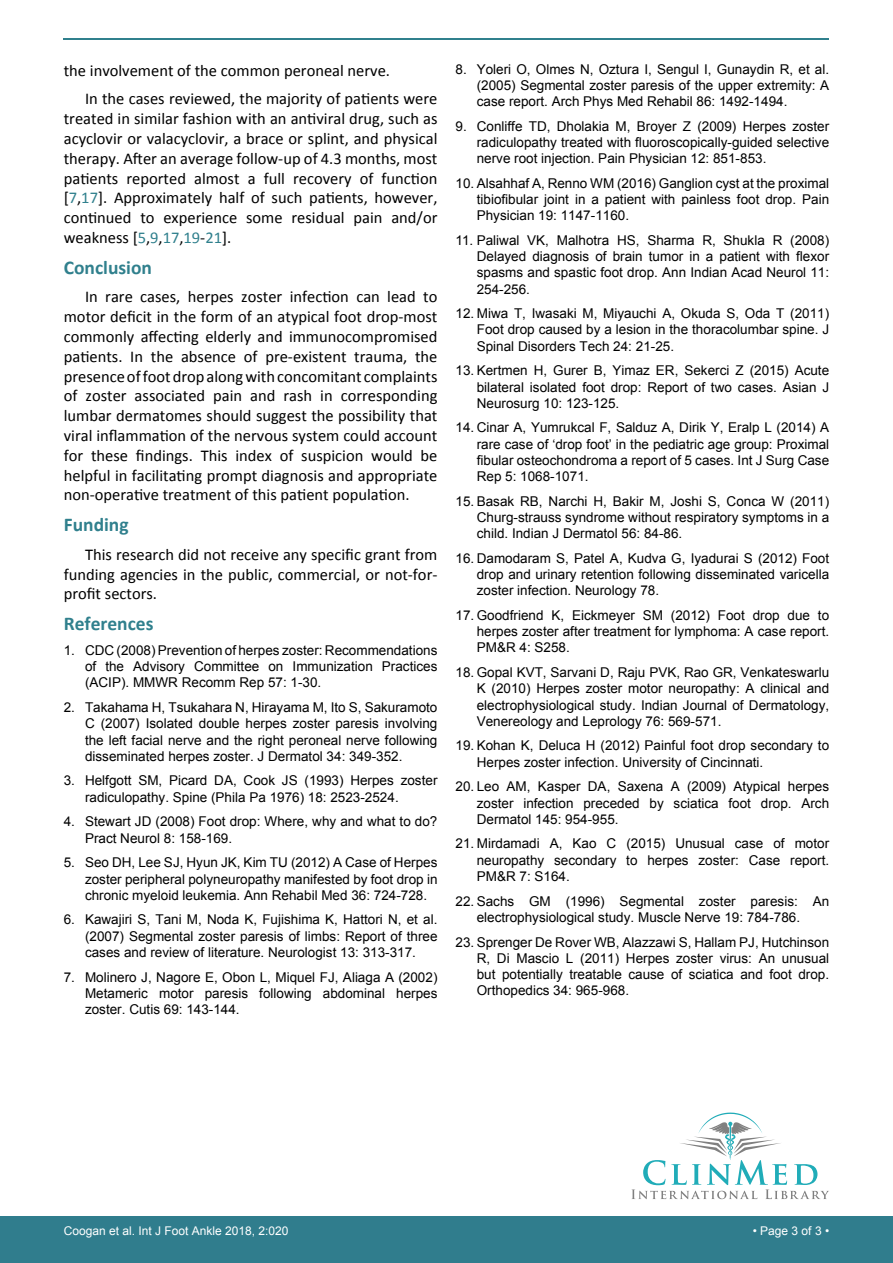
<style>
.page{position:relative;width:893px;height:1263px;background:#fff}
.page>*{position:absolute;margin:0;border:0;box-sizing:border-box;transform-origin:0 0}
.t1{font:700 19.5px "Calibri";color:#30808d}
.t2{font:16.5px/19.8px "Calibri";color:#000;text-align:justify}
.t3{font:13.5px/16.2px "Arial";color:#000;text-align:justify}
.t4{font:12px "Arial";color:#fff}
.s1{color:#30808d}
</style>
<div class="page">
<hr style="left:64px;top:38px;width:765px;height:2px;background:#30808d">
<div style="left:0;top:1217px;width:893px;height:46px;background:#307d8d"></div>
<svg style="left:631px;top:1112px;width:198px;height:87px"></svg>
<p class="t2" style="left:85px;top:57px;width:354px;line-height:28.3px;text-indent:-21px">the involvement of the common peroneal nerve.<br>In the cases reviewed, the majority of patients were</p>
<p class="t2" style="left:64px;top:109px;width:375px">treated in similar fashion with an antiviral drug, such as acyclovir or valacyclovir, a brace or splint, and physical therapy. After an average follow-up of 4.3 months, most patients reported almost a full recovery of function [<span class="s1">7</span>,<span class="s1">17</span>]. Approximately half of such patients, however, continued to experience some residual pain and/or weakness [<span class="s1">5</span>,<span class="s1">9</span>,<span class="s1">17</span>,<span class="s1">19</span>-<span class="s1">21</span>].</p>
<h1 class="t1" style="left:64px;top:255px;width:90px">Conclusion</h1>
<p class="t2" style="left:64px;top:287px;width:375px;text-indent:21px">In rare cases, herpes zoster infection can lead to motor deficit in the form of an atypical foot drop-most commonly affecting elderly and immunocompromised patients. In the absence of pre-existent trauma, the presence of foot drop along with concomitant complaints of zoster associated pain and rash in corresponding lumbar dermatomes should suggest the possibility that viral inflammation of the nervous system could account for these findings. This index of suspicion would be helpful in facilitating prompt diagnosis and appropriate non-operative treatment of this patient population.</p>
<h1 class="t1" style="left:64px;top:512px;width:66px">Funding</h1>
<p class="t2" style="left:64px;top:544px;width:375px;text-indent:21px">This research did not receive any specific grant from funding agencies in the public, commercial, or not-for&shy;profit sectors.</p>
<h1 class="t1" style="left:64px;top:611px;width:91px">References</h1>
<p class="t3" style="left:85px;top:642px;width:354px;text-indent:-21px">1. CDC (2008) Prevention of herpes zoster: Recommendations of the Advisory Committee on Immunization Practices (ACIP). MMWR Recomm Rep 57: 1-30.</p>
<p class="t3" style="left:85px;top:699px;width:354px;text-indent:-21px">2. Takahama H, Tsukahara N, Hirayama M, Ito S, Sakuramoto C (2007) Isolated double herpes zoster paresis involving the left facial nerve and the right peroneal nerve following disseminated herpes zoster. J Dermatol 34: 349-352.</p>
<p class="t3" style="left:85px;top:773px;width:354px;text-indent:-21px">3. Helfgott SM, Picard DA, Cook JS (1993) Herpes zoster radiculopathy. Spine (Phila Pa 1976) 18: 2523-2524.</p>
<p class="t3" style="left:85px;top:814px;width:354px;text-indent:-21px">4. Stewart JD (2008) Foot drop: Where, why and what to do?<br>Pract Neurol 8: 158-169.</p>
<p class="t3" style="left:85px;top:855px;width:354px;text-indent:-21px">5. Seo DH, Lee SJ, Hyun JK, Kim TU (2012) A Case of Herpes zoster peripheral polyneuropathy manifested by foot drop in chronic myeloid leukemia. Ann Rehabil Med 36: 724-728.</p>
<p class="t3" style="left:85px;top:912px;width:354px;text-indent:-21px">6. Kawajiri S, Tani M, Noda K, Fujishima K, Hattori N, et al. (2007) Segmental zoster paresis of limbs: Report of three cases and review of literature. Neurologist 13: 313-317.</p>
<p class="t3" style="left:85px;top:969px;width:354px;text-indent:-21px">7. Molinero J, Nagore E, Obon L, Miquel FJ, Aliaga A (2002)<br>Metameric motor paresis following abdominal herpes zoster. Cutis 69: 143-144.</p>
<p class="t3" style="left:477px;top:61px;width:354px;text-indent:-21px">8. Yoleri O, Olmes N, Oztura I, Sengul I, Gunaydin R, et al. (2005) Segmental zoster paresis of the upper extremity: A case report. Arch Phys Med Rehabil 86: 1492-1494.</p>
<p class="t3" style="left:477px;top:118px;width:354px;text-indent:-21px">9. Conliffe TD, Dholakia M, Broyer Z (2009) Herpes zoster radiculopathy treated with fluoroscopically-guided selective nerve root injection. Pain Physician 12: 851-853.</p>
<p class="t3" style="left:477px;top:175px;width:354px;text-indent:-21px">10. Alsahhaf A, Renno WM (2016) Ganglion cyst at the proximal tibiofibular joint in a patient with painless foot drop. Pain Physician 19: 1147-1160.</p>
<p class="t3" style="left:477px;top:232px;width:354px;text-indent:-21px">11. Paliwal VK, Malhotra HS, Sharma R, Shukla R (2008)<br>Delayed diagnosis of brain tumor in a patient with flexor spasms and spastic foot drop. Ann Indian Acad Neurol 11:<br>254-256.</p>
<p class="t3" style="left:477px;top:306px;width:354px;text-indent:-21px">12. Miwa T, Iwasaki M, Miyauchi A, Okuda S, Oda T (2011)<br>Foot drop caused by a lesion in the thoracolumbar spine. J Spinal Disorders Tech 24: 21-25.</p>
<p class="t3" style="left:477px;top:363px;width:354px;text-indent:-21px">13. Kertmen H, Gurer B, Yimaz ER, Sekerci Z (2015) Acute bilateral isolated foot drop: Report of two cases. Asian J Neurosurg 10: 123-125.</p>
<p class="t3" style="left:477px;top:420px;width:354px;text-indent:-21px">14. Cinar A, Yumrukcal F, Salduz A, Dirik Y, Eralp L (2014) A rare case of ‘drop foot’ in the pediatric age group: Proximal fibular osteochondroma a report of 5 cases. Int J Surg Case Rep 5: 1068-1071.</p>
<p class="t3" style="left:477px;top:493px;width:354px;text-indent:-21px">15. Basak RB, Narchi H, Bakir M, Joshi S, Conca W (2011)<br>Churg-strauss syndrome without respiratory symptoms in a child. Indian J Dermatol 56: 84-86.</p>
<p class="t3" style="left:477px;top:550px;width:354px;text-indent:-21px">16. Damodaram S, Patel A, Kudva G, Iyadurai S (2012) Foot drop and urinary retention following disseminated varicella zoster infection. Neurology 78.</p>
<p class="t3" style="left:477px;top:607px;width:354px;text-indent:-21px">17. Goodfriend K, Eickmeyer SM (2012) Foot drop due to herpes zoster after treatment for lymphoma: A case report.<br>PM&amp;R 4: S258.</p>
<p class="t3" style="left:477px;top:664px;width:354px;text-indent:-21px">18. Gopal KVT, Sarvani D, Raju PVK, Rao GR, Venkateswarlu K (2010) Herpes zoster motor neuropathy: A clinical and electrophysiological study. Indian Journal of Dermatology, Venereology and Leprology 76: 569-571.</p>
<p class="t3" style="left:477px;top:738px;width:354px;text-indent:-21px">19. Kohan K, Deluca H (2012) Painful foot drop secondary to<br>Herpes zoster infection. University of Cincinnati.</p>
<p class="t3" style="left:477px;top:779px;width:354px;text-indent:-21px">20. Leo AM, Kasper DA, Saxena A (2009) Atypical herpes zoster infection preceded by sciatica foot drop. Arch Dermatol 145: 954-955.</p>
<p class="t3" style="left:477px;top:836px;width:354px;text-indent:-21px">21. Mirdamadi A, Kao C (2015) Unusual case of motor neuropathy secondary to herpes zoster: Case report.<br>PM&amp;R 7: S164.</p>
<p class="t3" style="left:455px;top:893px;width:375px;text-align:center">22. Sachs GM (1996) Segmental zoster paresis: An electrophysiological study. Muscle Nerve 19: 784-786.</p>
<p class="t3" style="left:477px;top:934px;width:354px;text-indent:-21px">23. Sprenger De Rover WB, Alazzawi S, Hallam PJ, Hutchinson R, Di Mascio L (2011) Herpes zoster virus: An unusual but potentially treatable cause of sciatica and foot drop.<br>Orthopedics 34: 965-968.</p>
<p class="t4" style="left:64px;top:1223px;width:226px">Coogan et al. Int J Foot Ankle 2018, 2:020</p>
<p class="t4" style="left:753px;top:1223px;width:78px">• Page 3 of 3 •</p>
</div>
